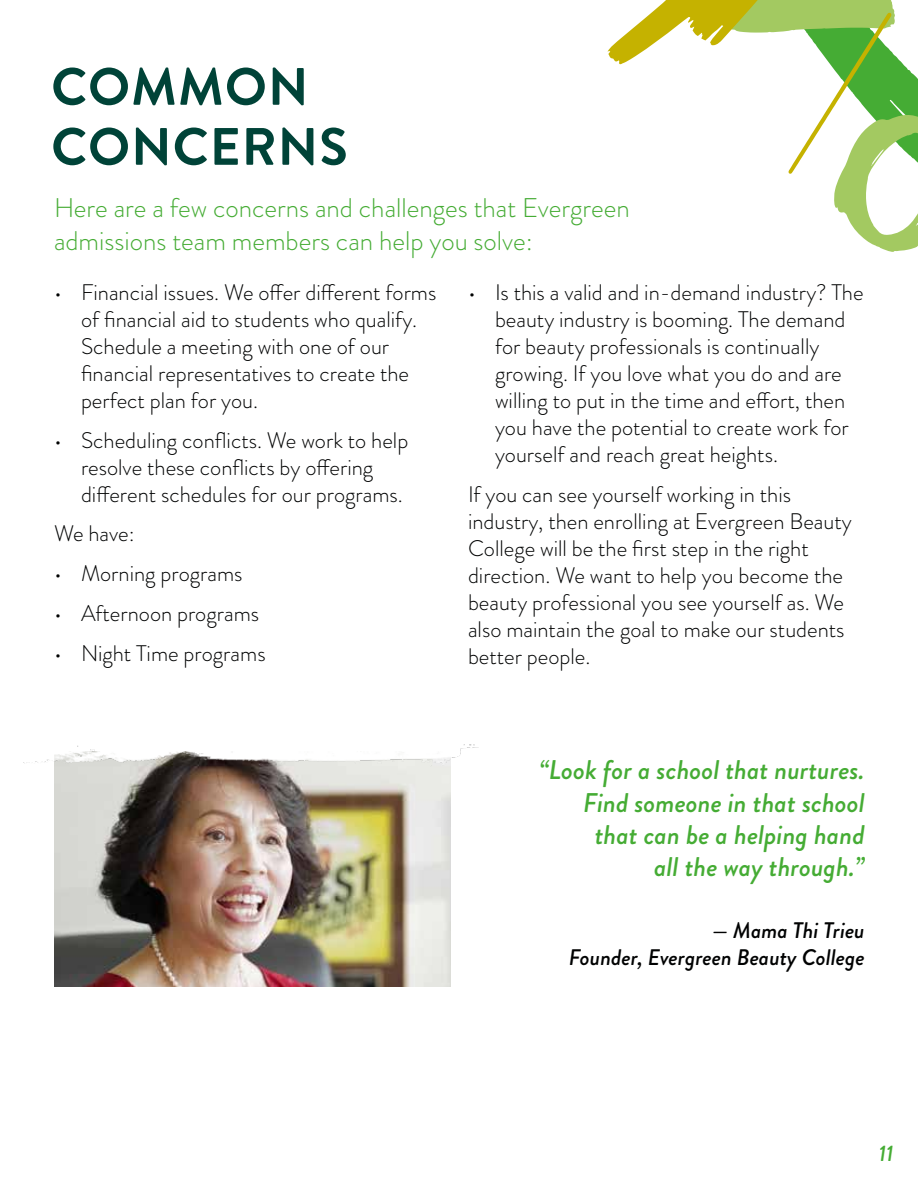
<style>
.page{position:relative;width:918px;height:1188px;background:#fff}
.page>*{position:absolute;margin:0;border:0;box-sizing:border-box;transform-origin:0 0}
.t1{font:700 52.5px/60px "Brandon Grotesque";letter-spacing:.02em;color:#004338}
.t2{font:italic 500 27px/32.4px "Brandon Grotesque";color:#45ac34;text-align:right}
.t3{font:300 27px/32.4px "Brandon Grotesque";color:#45ac34}
.t4{font:300 22.5px/27px "Brandon Grotesque";color:#010202}
.t5{font:italic 500 22.5px/27px "Brandon Grotesque";color:#010202;text-align:right}
.t6{font:italic 500 22.5px "Brandon Grotesque";color:#45ac34}
</style>
<div class="page">
<svg style="left:608px;top:0;width:310px;height:252px"></svg>
<img style="left:54px;top:790px;width:397px;height:197px">
<img style="left:23px;top:744px;width:455px;height:46px">
<h1 class="t1" style="left:51px;top:57px;width:298px">COMMON<br>CONCERNS</h1>
<p class="t3" style="left:54px;top:192px;width:577px">Here are a few concerns and challenges that Evergreen admissions team members can help you solve:</p>
<p class="t4" style="left:81px;top:279px;width:357px;text-indent:-27px">• Financial issues. We offer different forms of financial aid to students who qualify.<br>Schedule a meeting with one of our financial representatives to create the perfect plan for you.</p>
<p class="t4" style="left:81px;top:426px;width:329px;text-indent:-27px">• Scheduling conflicts. We work to help resolve these conflicts by offering different schedules for our programs.</p>
<p class="t4" style="left:54px;top:520px;width:82px">We have:</p>
<p class="t4" style="left:54px;top:560px;width:190px">• Morning programs</p>
<p class="t4" style="left:54px;top:600px;width:207px">• Afternoon programs</p>
<p class="t4" style="left:54px;top:639px;width:213px">• Night Time programs</p>
<p class="t4" style="left:495px;top:279px;width:370px;text-indent:-27px">• Is this a valid and in-demand industry? The beauty industry is booming. The demand for beauty professionals is continually growing. If you love what you do and are willing to put in the time and effort, then you have the potential to create work for yourself and reach great heights.</p>
<p class="t4" style="left:468px;top:480px;width:385px">If you can see yourself working in this industry, then enrolling at Evergreen Beauty College will be the first step in the right direction. We want to help you become the beauty professional you see yourself as. We also maintain the goal to make our students better people.</p>
<p class="t2" style="left:539px;top:754px;width:327px">“Look for a school that nurtures.<br>Find someone in that school that can be a helping hand<br>all the way through.”</p>
<p class="t5" style="left:569px;top:917px;width:298px">— Mama Thi Trieu<br>Founder, Evergreen Beauty College</p>
<p class="t6" style="left:879px;top:1138px;width:16px">11</p>
</div>
